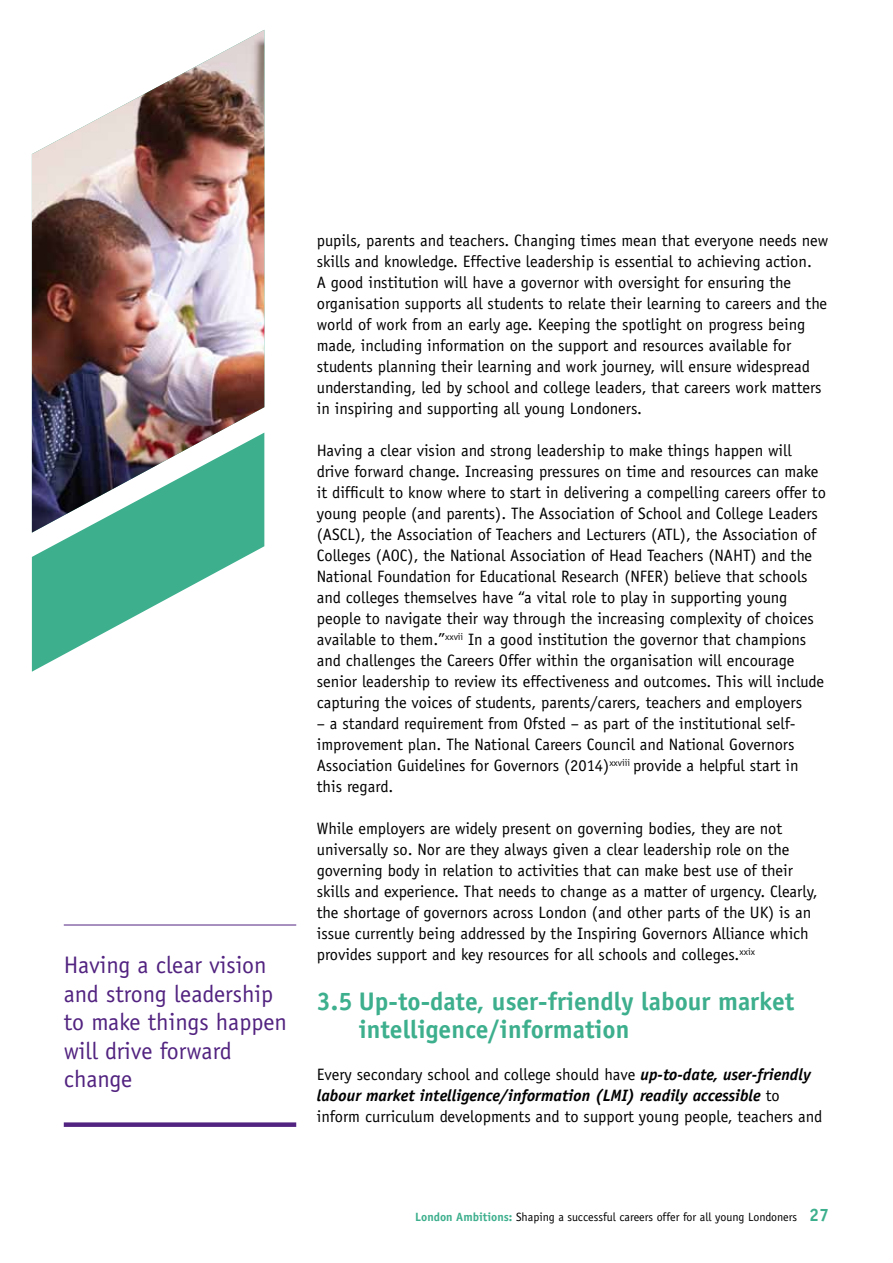
<style>
.page{position:relative;width:893px;height:1263px;background:#fff}
.page>*{position:absolute;margin:0;border:0;box-sizing:border-box;transform-origin:0 0}
.t1{font:700 25.5px/28.5px "Officina Sans";color:#3daf8d}
.t2{font:24px/28.5px "Officina Sans";color:#522380}
.t3{font:16.5px/21px "Officina Sans";color:#000}
.t4{font:12px "Officina Sans";color:#000}
.s1{font-weight:700;font-style:italic}
.s2{font-weight:700;color:#3daf8d}
.s3{font-weight:700;font-size:18px;color:#3daf8d}
</style>
<div class="page">
<div style="left:64px;top:1122px;width:232px;height:5px;background:#522380"></div>
<hr style="left:64px;top:925px;width:232px;height:1px;background:#522380">
<img style="left:32px;top:30px;width:232px;height:403px">
<svg style="left:32px;top:433px;width:232px;height:239px;fill:#3daf8d"></svg>
<h2 class="t2" style="left:64px;top:951px;width:225px">Having a clear vision and strong leadership to make things happen will drive forward change</h2>
<p class="t3" style="left:317px;top:230px;width:513px">pupils, parents and teachers. Changing times mean that everyone needs new skills and knowledge. Effective leadership is essential to achieving action.<br>A good institution will have a governor with oversight for ensuring the organisation supports all students to relate their learning to careers and the world of work from an early age. Keeping the spotlight on progress being made, including information on the support and resources available for students planning their learning and work journey, will ensure widespread understanding, led by school and college leaders, that careers work matters in inspiring and supporting all young Londoners.</p>
<p class="t3" style="left:317px;top:440px;width:511px">Having a clear vision and strong leadership to make things happen will drive forward change. Increasing pressures on time and resources can make it difficult to know where to start in delivering a compelling careers offer to young people (and parents). The Association of School and College Leaders (ASCL), the Association of Teachers and Lecturers (ATL), the Association of Colleges (AOC), the National Association of Head Teachers (NAHT) and the National Foundation for Educational Research (NFER) believe that schools and colleges themselves have “a vital role to play in supporting young people to navigate their way through the increasing complexity of choices available to them.”<sup>xxvii</sup> In a good institution the governor that champions and challenges the Careers Offer within the organisation will encourage senior leadership to review its effectiveness and outcomes. This will include capturing the voices of students, parents/carers, teachers and employers</p>
<p class="t3" style="left:317px;top:713px;width:483px">– a standard requirement from Ofsted – as part of the institutional self&shy;improvement plan. The National Careers Council and National Governors Association Guidelines for Governors (2014)<sup>xxviii</sup> provide a helpful start in this regard.</p>
<p class="t3" style="left:317px;top:818px;width:502px">While employers are widely present on governing bodies, they are not universally so. Nor are they always given a clear leadership role on the governing body in relation to activities that can make best use of their skills and experience. That needs to change as a matter of urgency. Clearly, the shortage of governors across London (and other parts of the UK) is an issue currently being addressed by the Inspiring Governors Alliance which provides support and key resources for all schools and colleges.<sup>xxix</sup></p>
<h1 class="t1" style="left:359px;top:987px;width:437px;text-indent:-42px">3.5 Up-to-date, user-friendly labour market intelligence/information</h1>
<p class="t3" style="left:317px;top:1064px;width:507px">Every secondary school and college should have <span class="s1">up-to-date, user-friendly labour market intelligence/information (LMI) readily accessible</span> to inform curriculum developments and to support young people, teachers and</p>
<p class="t4" style="left:415px;top:1209px;width:415px"><span class="s2">London Ambitions:</span> Shaping a successful careers offer for all young Londoners <span class="s3">27</span></p>
</div>
